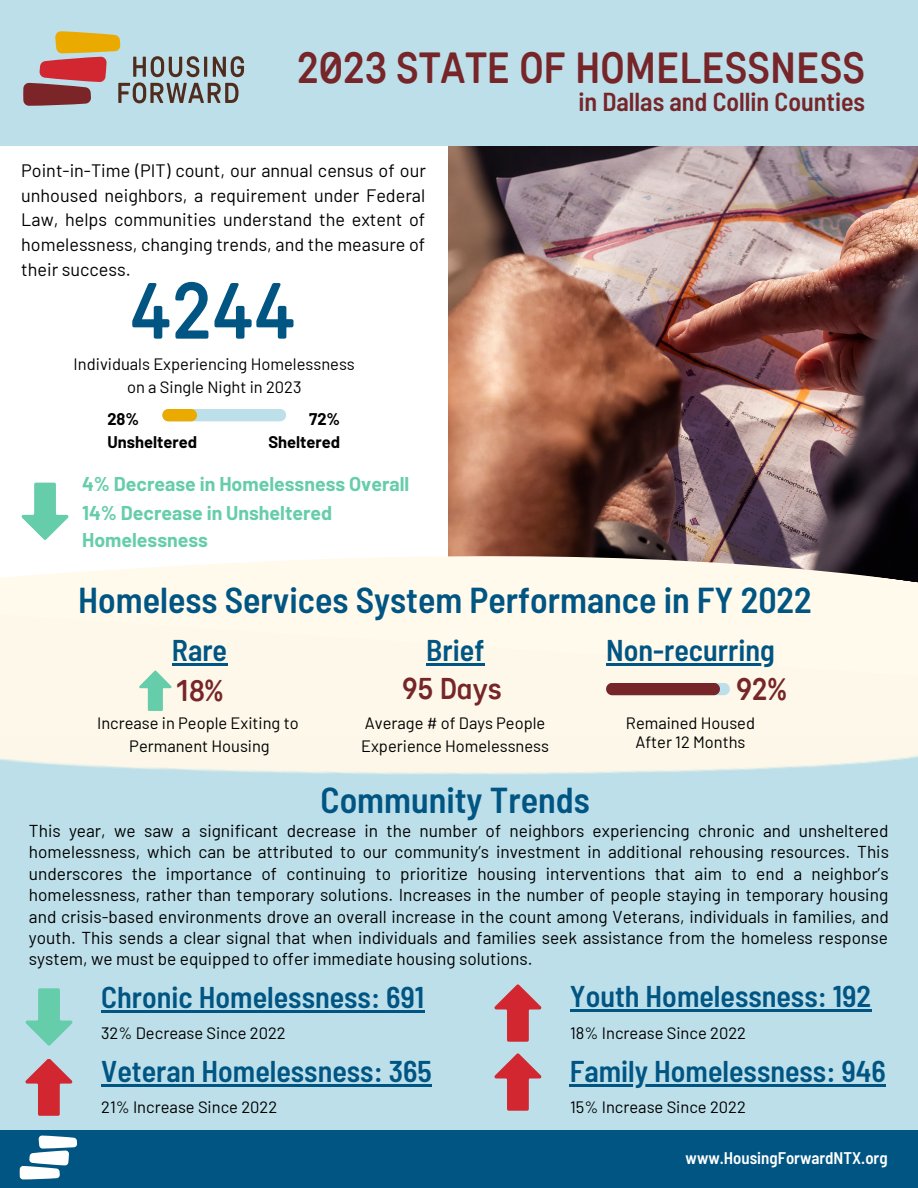
<style>
.page{position:relative;width:918px;height:1188px;background:#fff}
.page>*{position:absolute;margin:0;border:0;box-sizing:border-box;transform-origin:0 0}
.t1{font:600 79.5px "Gravitica Rounded";color:#005583}
.t2{font:600 43.5px "Gravitica Rounded";color:#762529}
.t3{font:600 semi-condensed 36px "Barlow";color:#005583}
.t4{font:600 30.9px "Gravitica Rounded";color:#762529}
.t5{font:600 semi-condensed 30px "Barlow";color:#005583}
.t6{font:600 30px "Gravitica Rounded";color:#762529}
.t7{font:600 semi-condensed 25.95px "Barlow";color:#762529}
.t8{font:700 19.5px/29px "Barlow";color:#66cdaa}
.t9{font:18px/24.8px "Barlow";color:#000;text-align:justify}
.t10{font:17.25px/21.3px "Barlow";color:#000;text-align:justify}
.t11{font:600 semi-condensed 16.8px "Barlow";color:#fff}
.t12{font:16.5px/22.5px "Barlow";color:#000;text-align:center}
.t13{font:700 16.5px/22.5px "Barlow";color:#000}
</style>
<div class="page">
<img style="left:448px;top:146px;width:470px;height:233px">
<div style="left:0;top:0;width:918px;height:146px;background:#bcdfe9"></div>
<svg style="left:23px;top:31px;width:221px;height:75px"></svg>
<svg style="left:0;top:379px;width:918px;height:223px"></svg>
<div style="left:0;top:736px;width:918px;height:452px;background:#bcdfe9"></div>
<div style="left:0;top:602px;width:918px;height:173px;background:#fdf8e9"></div>
<svg style="left:606px;top:683px;width:124px;height:12px"></svg>
<hr style="left:606px;top:664px;width:169px;height:2px;background:#005583">
<hr style="left:426px;top:664px;width:58px;height:2px;background:#005583">
<hr style="left:172px;top:664px;width:55px;height:2px;background:#005583">
<svg style="left:162px;top:409px;width:124px;height:12px"></svg>
<div style="left:0;top:1130px;width:918px;height:58px;background:#005583"></div>
<svg style="left:20px;top:1135px;width:57px;height:44px"></svg>
<svg style="left:494px;top:1054px;width:47px;height:57px"></svg>
<svg style="left:25px;top:1059px;width:47px;height:57px"></svg>
<hr style="left:101px;top:1085px;width:331px;height:2px;background:#005583">
<svg style="left:26px;top:988px;width:46px;height:58px"></svg>
<hr style="left:101px;top:1010px;width:323px;height:2px;background:#005583">
<hr style="left:570px;top:1085px;width:316px;height:2px;background:#005583">
<hr style="left:570px;top:1009px;width:301px;height:2px;background:#005583">
<svg style="left:494px;top:985px;width:47px;height:57px"></svg>
<svg style="left:139px;top:671px;width:33px;height:40px"></svg>
<svg style="left:22px;top:483px;width:46px;height:57px"></svg>
<h2 class="t2" style="left:297px;top:40px;width:570px">2023 STATE OF HOMELESSNESS</h2>
<h3 class="t7" style="left:578px;top:85px;width:288px">in Dallas and Collin Counties</h3>
<p class="t9" style="left:21px;top:157px;width:406px">Point-in-Time (PIT) count, our annual census of our unhoused neighbors, a requirement under Federal Law, helps communities understand the extent of homelessness, changing trends, and the measure of their success.</p>
<h1 class="t1" style="left:130px;top:262px;width:167px">4244</h1>
<p class="t12" style="left:74px;top:352px;width:283px">Individuals Experiencing Homelessness on a Single Night in 2023</p>
<p class="t13" style="left:107px;top:407px;width:91px">28%<br>Unsheltered</p>
<p class="t13" style="left:268px;top:407px;width:73px;text-align:right">72%<br>Sheltered</p>
<p class="t8" style="left:82px;top:468px;width:329px">4% Decrease in Homelessness Overall<br>14% Decrease in Unsheltered</p>
<p class="t8" style="left:82px;top:524px;width:127px">Homelessness</p>
<h3 class="t3" style="left:78px;top:577px;width:735px">Homeless Services System Performance in FY 2022</h3>
<h3 class="t5" style="left:172px;top:631px;width:57px">Rare</h3>
<h3 class="t5" style="left:426px;top:631px;width:60px">Brief</h3>
<h3 class="t5" style="left:606px;top:631px;width:170px">Non-recurring</h3>
<h3 class="t6" style="left:176px;top:672px;width:49px">18%</h3>
<p class="t12" style="left:97px;top:712px;width:203px">Increase in People Exiting to<br>Permanent Housing</p>
<h3 class="t6" style="left:402px;top:670px;width:101px">95 Days</h3>
<h3 class="t4" style="left:736px;top:670px;width:52px">92%</h3>
<p class="t12" style="left:361px;top:712px;width:189px;text-align:left">Average # of Days People<br>Experience Homelessness</p>
<p class="t12" style="left:626px;top:713px;width:131px;line-height:19.2px">Remained Housed<br>After 12 Months</p>
<h3 class="t3" style="left:321px;top:777px;width:271px">Community Trends</h3>
<p class="t10" style="left:29px;top:820px;width:862px">This year, we saw a significant decrease in the number of neighbors experiencing chronic and unsheltered homelessness, which can be attributed to our community’s investment in additional rehousing resources. This underscores the importance of continuing to prioritize housing interventions that aim to end a neighbor’s homelessness, rather than temporary solutions. Increases in the number of people staying in temporary housing and crisis-based environments drove an overall increase in the count among Veterans, individuals in families, and youth. This sends a clear signal that when individuals and families seek assistance from the homeless response system, we must be equipped to offer immediate housing solutions.</p>
<h3 class="t5" style="left:101px;top:978px;width:325px">Chronic Homelessness: 691</h3>
<p class="t12" style="left:101px;top:1021px;width:186px">32% Decrease Since 2022</p>
<h3 class="t5" style="left:101px;top:1052px;width:332px">Veteran Homelessness: 365</h3>
<p class="t12" style="left:101px;top:1095px;width:178px">21% Increase Since 2022</p>
<h3 class="t5" style="left:570px;top:977px;width:303px">Youth Homelessness: 192</h3>
<p class="t12" style="left:570px;top:1021px;width:177px">18% Increase Since 2022</p>
<h3 class="t5" style="left:570px;top:1052px;width:318px">Family Homelessness: 946</h3>
<p class="t12" style="left:570px;top:1095px;width:177px">15% Increase Since 2022</p>
<p class="t11" style="left:686px;top:1147px;width:203px">www.HousingForwardNTX.org</p>
</div>
